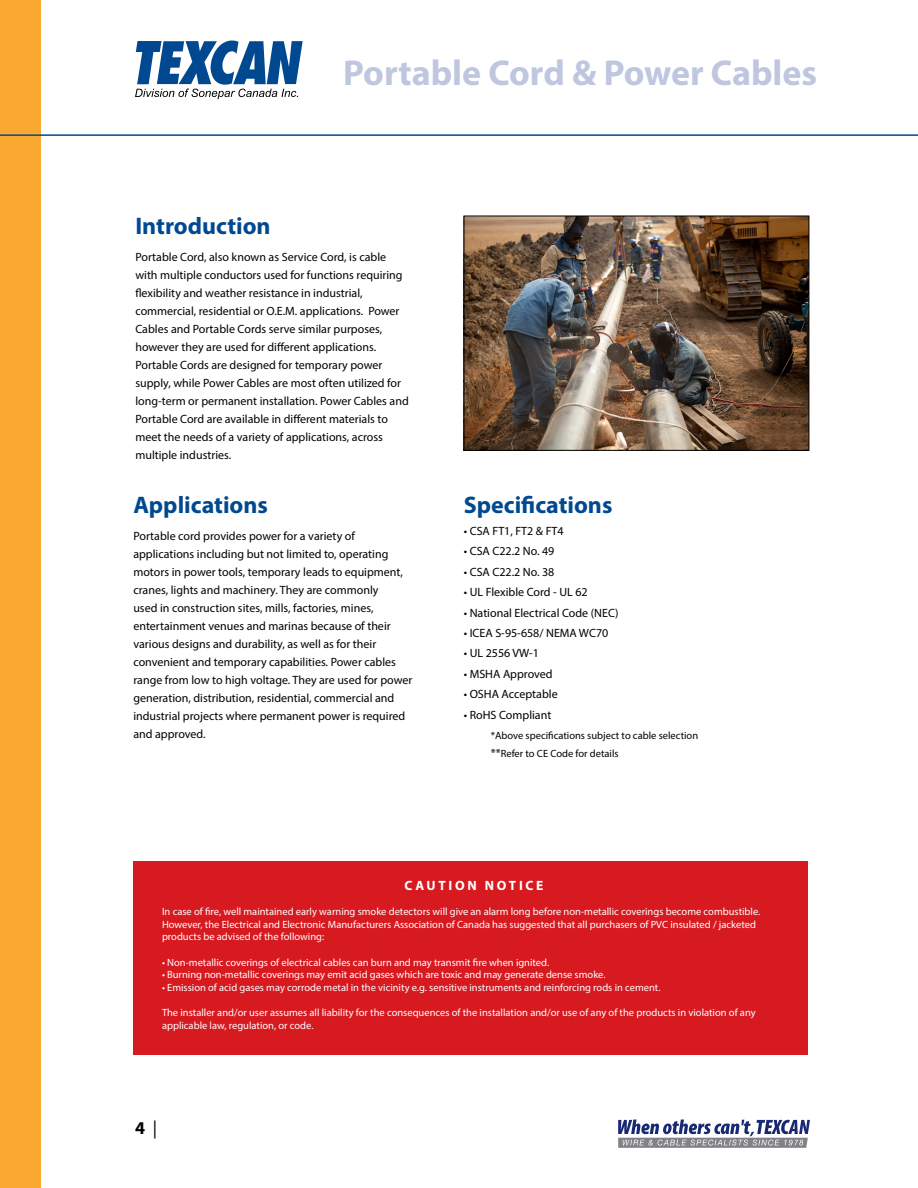
<style>
.page{position:relative;width:918px;height:1188px;background:#fff}
.page>*{position:absolute;margin:0;border:0;box-sizing:border-box;transform-origin:0 0}
.t1{font:700 36px "Myriad Pro";color:#bfc6e0}
.t2{font:700 24px "Myriad Pro";color:#004990}
.t3{font:700 18px "Myriad Pro";color:#000}
.t4{font:700 13.5px "Myriad Pro";letter-spacing:.2em;color:#fff}
.t5{font:12px/18px "Myriad Pro";color:#000}
.t6{font:10.5px/12.6px "Myriad Pro";color:#fff}
.t7{font:10.5px/18px "Myriad Pro";color:#000}
.s1{font-size:12px}
.s2{font-weight:400}
</style>
<div class="page">
<div style="left:0;top:0;width:40px;height:1188px;background:#faa82f"></div>
<div style="left:133px;top:861px;width:675px;height:194px;background:#d71920"></div>
<svg style="left:135px;top:40px;width:168px;height:59px"></svg>
<hr style="left:0;top:134px;width:918px;height:2px;background:#004990">
<svg style="left:618px;top:1120px;width:192px;height:28px"></svg>
<img style="left:466px;top:218px;width:341px;height:231px">
<div style="left:464px;top:216px;width:345px;height:235px;border:1px solid #000"></div>
<h1 class="t1" style="left:343px;top:50px;width:475px">Portable Cord &amp; Power Cables</h1>
<h2 class="t2" style="left:135px;top:210px;width:137px">Introduction</h2>
<p class="t5" style="left:135px;top:248px;width:275px">Portable Cord, also known as Service Cord, is cable with multiple conductors used for functions requiring flexibility and weather resistance in industrial, commercial, residential or O.E.M. applications. Power Cables and Portable Cords serve similar purposes, however they are used for different applications.<br>Portable Cords are designed for temporary power supply, while Power Cables are most often utilized for long-term or permanent installation. Power Cables and Portable Cord are available in different materials to meet the needs of a variety of applications, across multiple industries.</p>
<h2 class="t2" style="left:133px;top:489px;width:136px">Applications</h2>
<p class="t5" style="left:133px;top:527px;width:281px">Portable cord provides power for a variety of applications including but not limited to, operating motors in power tools, temporary leads to equipment, cranes, lights and machinery. They are commonly<br>used in construction sites, mills, factories, mines, entertainment venues and marinas because of their various designs and durability, as well as for their convenient and temporary capabilities. Power cables range from low to high voltage. They are used for power generation, distribution, residential, commercial and industrial projects where permanent power is required and approved.</p>
<h2 class="t2" style="left:464px;top:489px;width:150px">Specifications</h2>
<p class="t5" style="left:464px;top:522px;width:101px">• CSA FT1, FT2 &amp; FT4</p>
<p class="t5" style="left:464px;top:542px;width:92px">• CSA C22.2 No. 49</p>
<p class="t5" style="left:464px;top:563px;width:92px">• CSA C22.2 No. 38</p>
<p class="t5" style="left:464px;top:583px;width:125px">• UL Flexible Cord - UL 62</p>
<p class="t5" style="left:464px;top:603px;width:156px">• National Electrical Code (NEC)</p>
<p class="t5" style="left:464px;top:624px;width:146px">• ICEA S-95-658/ NEMA WC70</p>
<p class="t5" style="left:464px;top:644px;width:77px">• UL 2556 VW-1</p>
<p class="t5" style="left:464px;top:665px;width:90px">• MSHA Approved</p>
<p class="t5" style="left:464px;top:685px;width:95px">• OSHA Acceptable</p>
<p class="t5" style="left:464px;top:705px;width:89px">• RoHS Compliant</p>
<p class="t7" style="left:491px;top:726px;width:209px">*Above specifications subject to cable selection <span class="s1">**</span>Refer to CE Code for details</p>
<p class="t4" style="left:405px;top:877px;width:140px">CAUTION NOTICE</p>
<p class="t6" style="left:162px;top:905px;width:600px">In case of fire, well maintained early warning smoke detectors will give an alarm long before non-metallic coverings become combustible.<br>However, the Electrical and Electronic Manufacturers Association of Canada has suggested that all purchasers of PVC insulated / jacketed products be advised of the following:</p>
<p class="t6" style="left:162px;top:956px;width:389px">• Non-metallic coverings of electrical cables can burn and may transmit fire when ignited.</p>
<p class="t6" style="left:162px;top:968px;width:445px">• Burning non-metallic coverings may emit acid gases which are toxic and may generate dense smoke.</p>
<p class="t6" style="left:162px;top:981px;width:500px">• Emission of acid gases may corrode metal in the vicinity e.g. sensitive instruments and reinforcing rods in cement.</p>
<p class="t6" style="left:162px;top:1006px;width:595px">The installer and/or user assumes all liability for the consequences of the installation and/or use of any of the products in violation of any applicable law, regulation, or code.</p>
<h3 class="t3" style="left:135px;top:1116px;width:23px">4 <span class="s2">|</span></h3>
</div>
